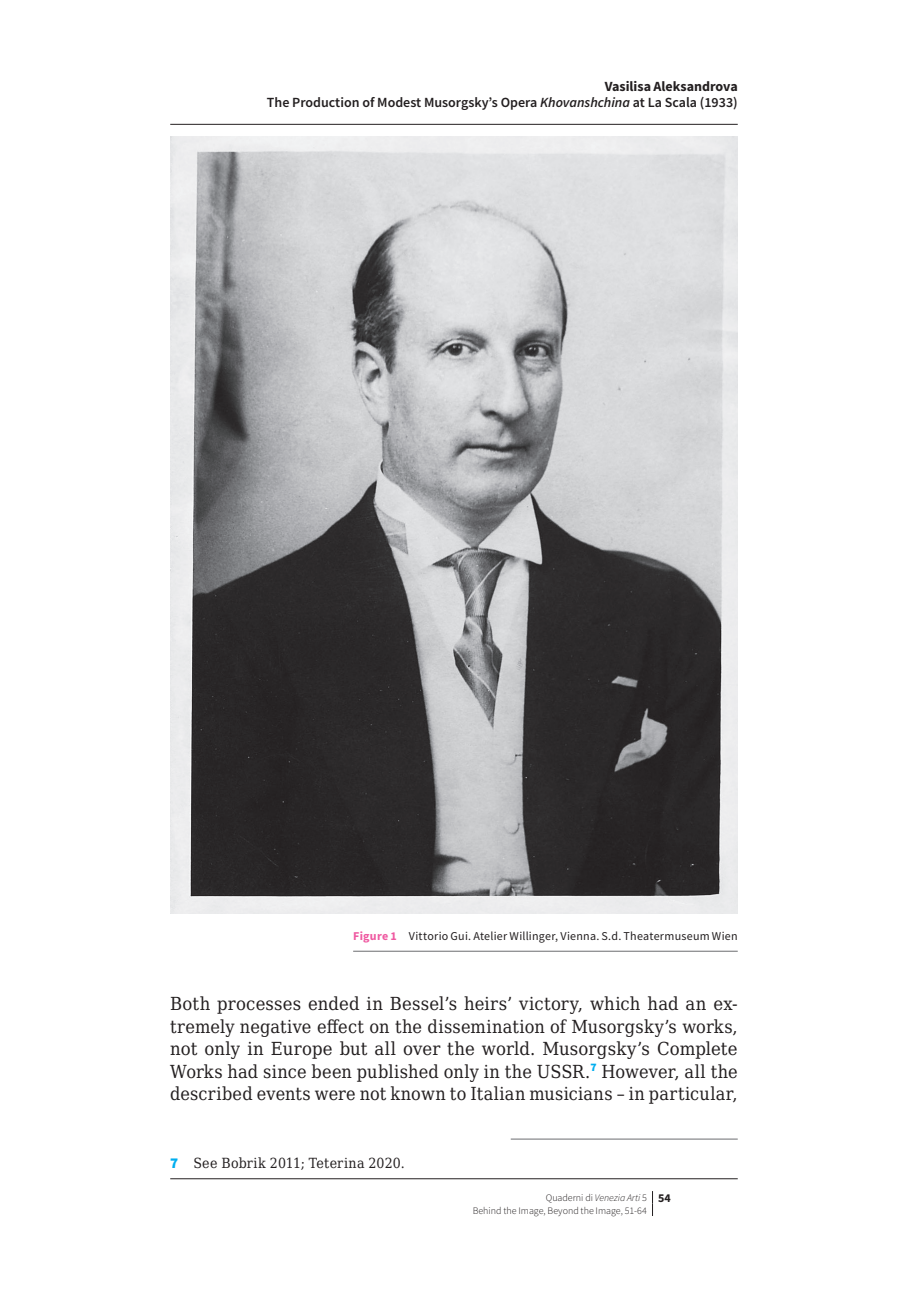
<style>
.page{position:relative;width:908px;height:1304px;background:#fff}
.page>*{position:absolute;margin:0;border:0;box-sizing:border-box;transform-origin:0 0}
.t1{font:18px/22.4px "DejaVu Serif Condensed";letter-spacing:.015em;color:#231f20;text-align:justify}
.t2{font:600 14px/16.6px "Source Sans Pro";color:#231f20;text-align:right}
.t3{font:14px "DejaVu Serif Condensed";letter-spacing:.01em;color:#231f20}
.t4{font:12px "Source Sans Pro";letter-spacing:.02em;color:#231f20}
.t5{font:300 10px/12.4px "Source Sans Pro";color:#231f20}
.s1{font-weight:700}
.s2{font-style:italic}
.s3{font-weight:700;color:#ef59a1}
.s4{font-family:"Source Sans Pro";font-weight:900;font-size:15px;color:#00aeef}
.s5{font-weight:700;font-size:12px}
</style>
<div class="page">
<svg style="left:652px;top:1191px;width:1px;height:25px"></svg>
<img style="left:170px;top:136px;width:567px;height:778px">
<hr style="left:353px;top:951px;width:384px;height:1px;background:#6c6d70">
<hr style="left:510px;top:1139px;width:227px;height:1px;background:#6c6d70">
<hr style="left:170px;top:124px;width:567px;height:1px;background:#231f20">
<hr style="left:170px;top:1178px;width:567px;height:1px;background:#231f20">
<p class="t2" style="left:267px;top:78px;width:472px"><span class="s1">Vasilisa Aleksandrova<br></span>The Production of Modest Musorgsky’s Opera <span class="s2">Khovanshchina</span> at La Scala (1933)</p>
<p class="t4" style="left:353px;top:928px;width:386px"><span class="s3">Figure 1</span> Vittorio Gui. Atelier Willinger, Vienna. S.d. Theatermuseum Wien</p>
<p class="t1" style="left:170px;top:992px;width:568px">Both processes ended in Bessel’s heirs’ victory, which had an ex&shy;tremely negative effect on the dissemination of Musorgsky’s works, not only in Europe but all over the world. Musorgsky’s Complete Works had since been published only in the USSR.<sup>7</sup> However, all the described events were not known to Italian musicians – in particular,</p>
<p class="t3" style="left:170px;top:1152px;width:236px"><span class="s4">7</span> See Bobrik 2011; Teterina 2020.</p>
<p class="t5" style="left:472px;top:1191px;width:199px;text-indent:73px">Quaderni di <span class="s2">Venezia Arti</span> 5 <span class="s5">54<br></span>Behind the Image, Beyond the Image, 51-64</p>
</div>
